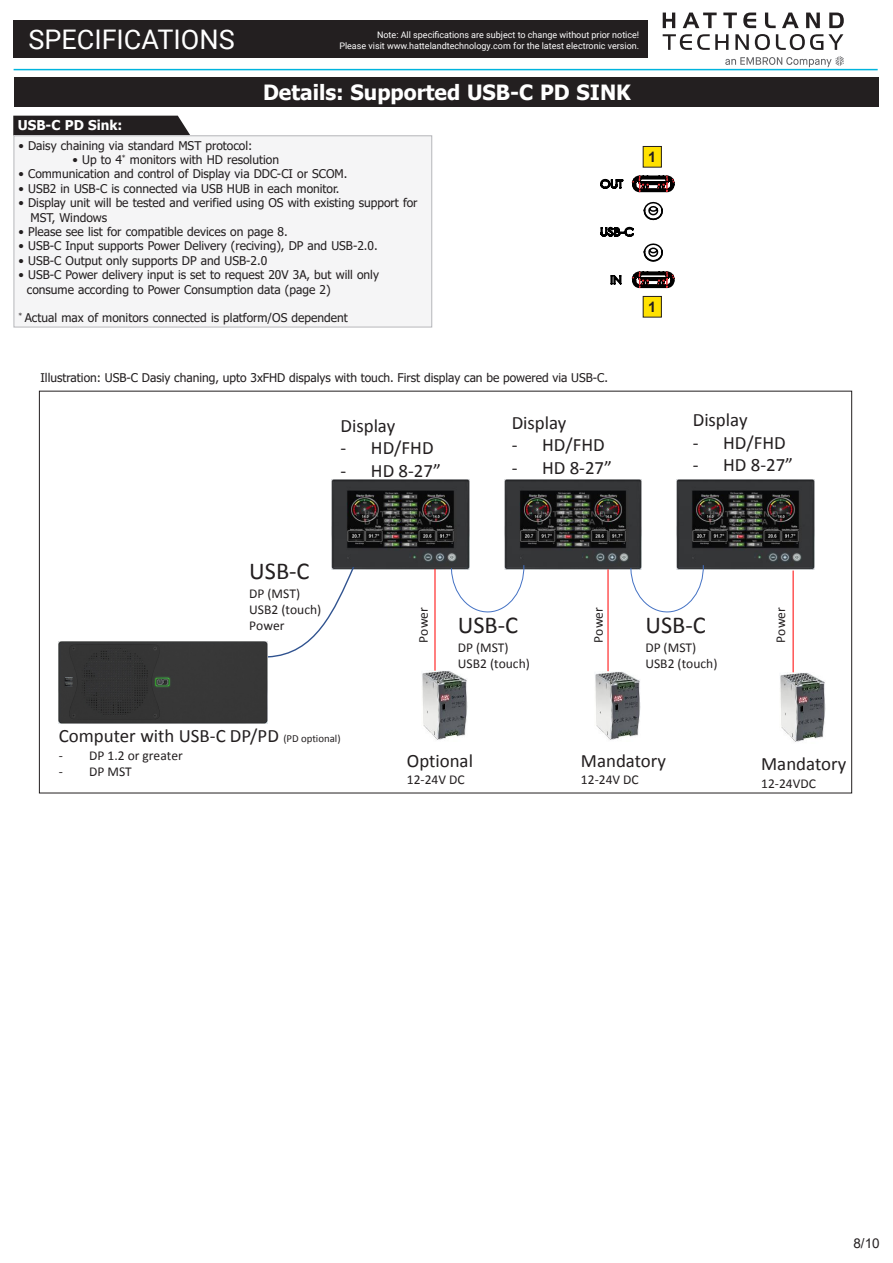
<style>
.page{position:relative;width:893px;height:1263px;background:#fff}
.page>*{position:absolute;margin:0;border:0;box-sizing:border-box;transform-origin:0 0}
.t1{font:27px "Roboto";color:#fff}
.t2{font:24.3px "Calibri";color:#231f20}
.t3{font:700 21px "Tahoma";color:#fff}
.t4{font:18.9px "Calibri";color:#231f20}
.t5{font:700 14.4px "Arial";color:#231f20}
.t6{font:13.5px/16.2px "Calibri";color:#231f20}
.t7{font:700 13.5px "Tahoma";color:#fff}
.t8{font:13.5px "Arial";color:#231f20}
.t9{font:13.5px "Roboto";color:#231f20}
.t10{font:12px/14.4px "Tahoma";color:#231f20}
.t11{font:9px/10.8px "Roboto";color:#fff;text-align:right}
.s1{font-size:10.8px}
</style>
<div class="page">
<hr style="left:14px;top:69px;width:864px;height:1px;background:#00b4dd">
<div style="left:13px;top:21px;width:635px;height:37px;background:#231f20"></div>
<svg style="left:663px;top:34px;width:65px;height:16px"></svg>
<svg style="left:735px;top:34px;width:14px;height:16px"></svg>
<svg style="left:755px;top:34px;width:15px;height:16px"></svg>
<svg style="left:776px;top:34px;width:67px;height:16px"></svg>
<svg style="left:663px;top:13px;width:12px;height:15px"></svg>
<svg style="left:683px;top:13px;width:34px;height:15px"></svg>
<svg style="left:723px;top:13px;width:14px;height:15px"></svg>
<svg style="left:743px;top:13px;width:13px;height:15px"></svg>
<svg style="left:765px;top:13px;width:11px;height:15px"></svg>
<svg style="left:782px;top:13px;width:17px;height:15px"></svg>
<svg style="left:806px;top:13px;width:14px;height:15px"></svg>
<svg style="left:829px;top:13px;width:15px;height:15px"></svg>
<svg style="left:725px;top:56px;width:119px;height:11px"></svg>
<img style="left:332px;top:480px;width:137px;height:89px">
<img style="left:504px;top:480px;width:138px;height:89px">
<img style="left:676px;top:480px;width:138px;height:89px">
<svg style="left:267px;top:565px;width:88px;height:93px"></svg>
<svg style="left:451px;top:564px;width:74px;height:49px"></svg>
<svg style="left:630px;top:564px;width:74px;height:49px"></svg>
<img style="left:780px;top:672px;width:45px;height:70px">
<hr style="left:793px;top:570px;width:1px;height:102px;background:#f00">
<img style="left:595px;top:671px;width:45px;height:69px">
<hr style="left:608px;top:569px;width:1px;height:102px;background:#f00">
<img style="left:422px;top:671px;width:45px;height:69px">
<hr style="left:435px;top:569px;width:1px;height:102px;background:#f00">
<div style="left:58px;top:642px;width:210px;height:82px;background:#373737"></div>
<div style="left:13px;top:116px;width:177px;height:19px;background:#231f20"></div>
<div style="left:643px;top:146px;width:18px;height:21px;background:#ffe101"></div>
<div style="left:643px;top:296px;width:18px;height:21px;background:#ffe101"></div>
<div style="left:14px;top:136px;width:418px;height:191px;background:#f5f5f6"></div>
<div style="left:14px;top:135px;width:418px;height:192px;border:1px solid #b6b7bb"></div>
<svg style="left:600px;top:175px;width:75px;height:114px"></svg>
<div style="left:15px;top:77px;width:864px;height:30px;background:#231f20"></div>
<h1 class="t1" style="left:28px;top:21px;width:208px">SPECIFICATIONS</h1>
<p class="t11" style="left:339px;top:29px;width:301px">Note: All specifications are subject to change without prior notice!<br>Please visit www.hattelandtechnology.com for the latest electronic version.</p>
<p class="t7" style="left:18px;top:116px;width:106px">USB-C PD Sink:</p>
<p class="t3" style="left:263px;top:77px;width:369px">Details: Supported USB-C PD SINK</p>
<p class="t10" style="left:19px;top:139px;width:235px">• Daisy chaining via standard MST protocol:</p>
<p class="t10" style="left:73px;top:153px;width:208px">• Up to 4<sup>*</sup> monitors with HD resolution</p>
<p class="t10" style="left:19px;top:168px;width:330px">• Communication and control of Display via DDC-CI or SCOM.</p>
<p class="t10" style="left:19px;top:182px;width:322px">• USB2 in USB-C is connected via USB HUB in each monitor.</p>
<p class="t10" style="left:30px;top:196px;width:389px;text-indent:-12px">• Display unit will be tested and verified using OS with existing support for<br>MST, Windows</p>
<p class="t10" style="left:19px;top:225px;width:271px">• Please see list for compatible devices on page 8.</p>
<p class="t10" style="left:19px;top:240px;width:361px">• USB-C Input supports Power Delivery (reciving), DP and USB-2.0.</p>
<p class="t10" style="left:19px;top:254px;width:250px">• USB-C Output only supports DP and USB-2.0</p>
<p class="t10" style="left:19px;top:268px;width:362px">• USB-C Power delivery input is set to request 20V 3A, but will only</p>
<p class="t10" style="left:27px;top:283px;width:305px">consume according to Power Consumption data (page 2)</p>
<p class="t10" style="left:19px;top:312px;width:331px"><sup>*</sup> Actual max of monitors connected is platform/OS dependent</p>
<p class="t5" style="left:648px;top:147px;width:10px">1</p>
<p class="t5" style="left:648px;top:297px;width:10px">1</p>
<p class="t10" style="left:40px;top:371px;width:569px">Illustration: USB-C Dasiy chaning, upto 3xFHD dispalys with touch. First display can be powered via USB-C.</p>
<p class="t4" style="left:340px;top:413px;width:56px">Display</p>
<p class="t4" style="left:340px;top:436px;width:95px">- HD/FHD</p>
<p class="t4" style="left:340px;top:459px;width:102px">- HD 8-27”</p>
<p class="t4" style="left:512px;top:410px;width:56px">Display</p>
<p class="t4" style="left:512px;top:433px;width:95px">- HD/FHD</p>
<p class="t4" style="left:512px;top:456px;width:102px">- HD 8-27”</p>
<p class="t4" style="left:693px;top:408px;width:56px">Display</p>
<p class="t4" style="left:693px;top:430px;width:95px">- HD/FHD</p>
<p class="t4" style="left:693px;top:453px;width:102px">- HD 8-27”</p>
<p class="t2" style="left:249px;top:555px;width:62px">USB-C</p>
<p class="t6" style="left:249px;top:585px;width:74px">DP (MST)<br>USB2 (touch)<br>Power</p>
<p class="t4" style="left:59px;top:724px;width:283px">Computer with USB-C DP/PD <span class="s1">(PD optional)</span></p>
<p class="t6" style="left:59px;top:747px;width:125px">- DP 1.2 or greater</p>
<p class="t6" style="left:59px;top:763px;width:74px">- DP MST</p>
<p class="t6" style="left:415px;top:642px;width:37px;rotate:-90deg">Power</p>
<p class="t6" style="left:590px;top:642px;width:37px;rotate:-90deg">Power</p>
<p class="t6" style="left:773px;top:642px;width:37px;rotate:-90deg">Power</p>
<p class="t2" style="left:458px;top:610px;width:62px">USB-C</p>
<p class="t6" style="left:458px;top:639px;width:74px">DP (MST)<br>USB2 (touch)</p>
<p class="t2" style="left:645px;top:610px;width:62px">USB-C</p>
<p class="t6" style="left:645px;top:639px;width:74px">DP (MST)<br>USB2 (touch)</p>
<p class="t4" style="left:407px;top:748px;width:68px">Optional</p>
<p class="t6" style="left:407px;top:772px;width:59px">12-24V DC</p>
<p class="t4" style="left:581px;top:748px;width:87px">Mandatory</p>
<p class="t6" style="left:581px;top:772px;width:59px">12-24V DC</p>
<p class="t4" style="left:761px;top:752px;width:87px">Mandatory</p>
<p class="t6" style="left:761px;top:775px;width:56px">12-24VDC</p>
<p class="t8" style="left:853px;top:1234px;width:28px">8/10</p>
<p class="t9" style="left:860px;top:1239px;width:22px">2/2</p>
</div>
